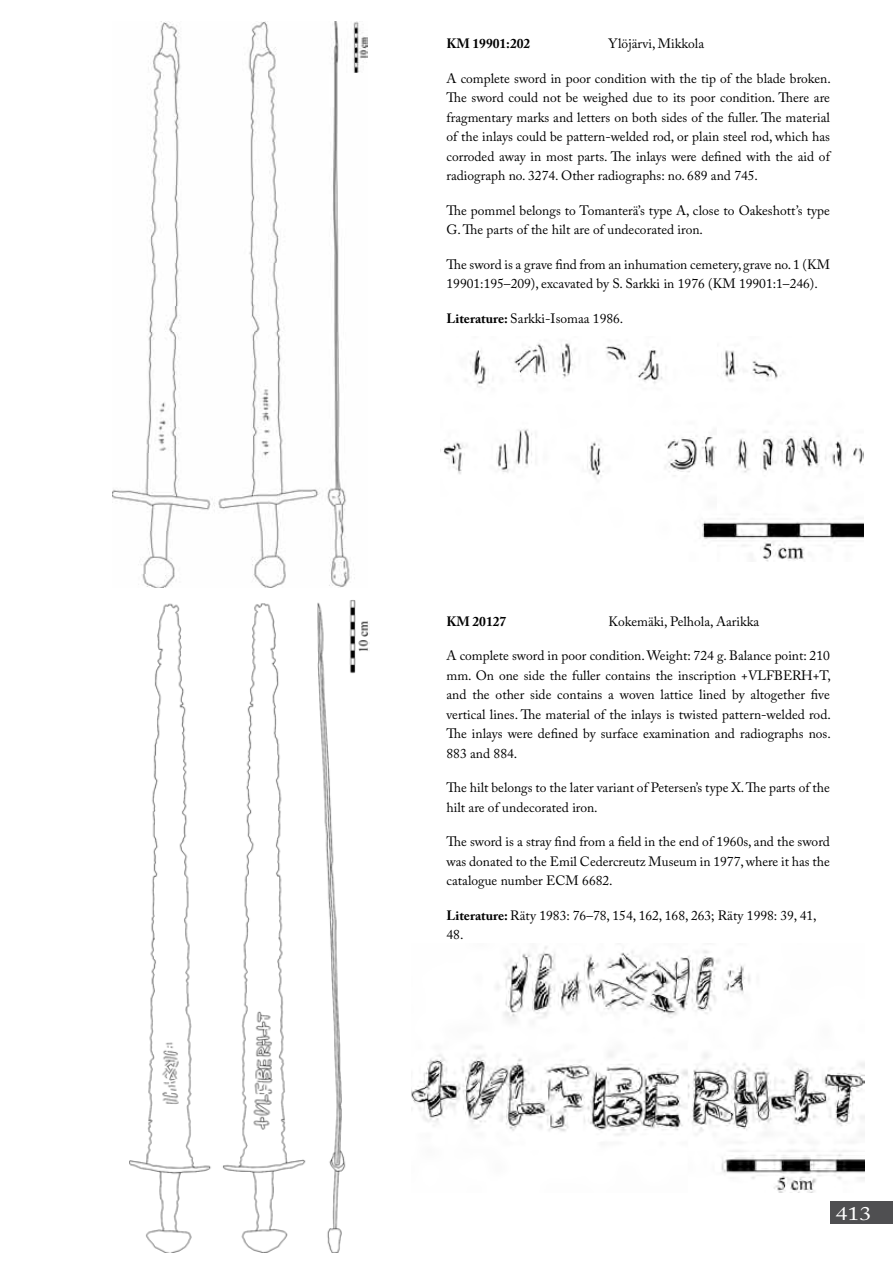
<style>
.page{position:relative;width:893px;height:1263px;background:#fff}
.page>*{position:absolute;margin:0;border:0;box-sizing:border-box;transform-origin:0 0}
.t1{font:19.2px "Adobe Caslon Pro";color:#fff;scale:1.25 1}
.t2{font:13.5px/19.5px "Adobe Caslon Pro";color:#000}
.t3{font:700 13.5px "Adobe Caslon Pro";color:#000}
.s1{font-weight:700}
</style>
<div class="page">
<div style="left:830px;top:1202px;width:63px;height:22px;background:#4f4f51"></div>
<img style="left:113px;top:21px;width:254px;height:567px">
<img style="left:440px;top:343px;width:423px;height:218px">
<img style="left:129px;top:600px;width:240px;height:652px">
<img style="left:412px;top:946px;width:453px;height:246px">
<p class="t3" style="left:446px;top:36px;width:85px">KM 19901:202</p>
<p class="t2" style="left:608px;top:34px;width:97px">Ylöjärvi, Mikkola</p>
<p class="t2" style="left:446px;top:68px;width:386px;text-align:justify">A complete sword in poor condition with the tip of the blade broken.<br>The sword could not be weighed due to its poor condition. There are fragmentary marks and letters on both sides of the fuller. The material of the inlays could be pattern-welded rod, or plain steel rod, which has corroded away in most parts. The inlays were defined with the aid of radiograph no. 3274. Other radiographs: no. 689 and 745.</p>
<p class="t2" style="left:446px;top:200px;width:385px">The pommel belongs to Tomanterä’s type A, close to Oakeshott’s type<br>G. The parts of the hilt are of undecorated iron.</p>
<p class="t2" style="left:446px;top:254px;width:385px">The sword is a grave find from an inhumation cemetery, grave no. 1 (KM<br>19901:195–209), excavated by S. Sarkki in 1976 (KM 19901:1–246).</p>
<p class="t2" style="left:446px;top:308px;width:178px"><span class="s1">Literature:</span> Sarkki-Isomaa 1986.</p>
<p class="t3" style="left:446px;top:613px;width:61px">KM 20127</p>
<p class="t2" style="left:608px;top:611px;width:152px">Kokemäki, Pelhola, Aarikka</p>
<p class="t2" style="left:446px;top:646px;width:386px;text-align:justify">A complete sword in poor condition. Weight: 724 g. Balance point: 210 mm. On one side the fuller contains the inscription +VLFBERH+T, and the other side contains a woven lattice lined by altogether five vertical lines. The material of the inlays is twisted pattern-welded rod.<br>The inlays were defined by surface examination and radiographs nos.<br>883 and 884.</p>
<p class="t2" style="left:446px;top:778px;width:385px">The hilt belongs to the later variant of Petersen’s type X. The parts of the hilt are of undecorated iron.</p>
<p class="t2" style="left:446px;top:832px;width:385px;text-align:justify">The sword is a stray find from a field in the end of 1960s, and the sword was donated to the Emil Cedercreutz Museum in 1977, where it has the catalogue number ECM 6682.</p>
<p class="t2" style="left:446px;top:905px;width:372px"><span class="s1">Literature:</span> Räty 1983: 76–78, 154, 162, 168, 263; Räty 1998: 39, 41,<br>48.</p>
<h1 class="t1" style="left:835px;top:1202px;width:30px">413</h1>
</div>
